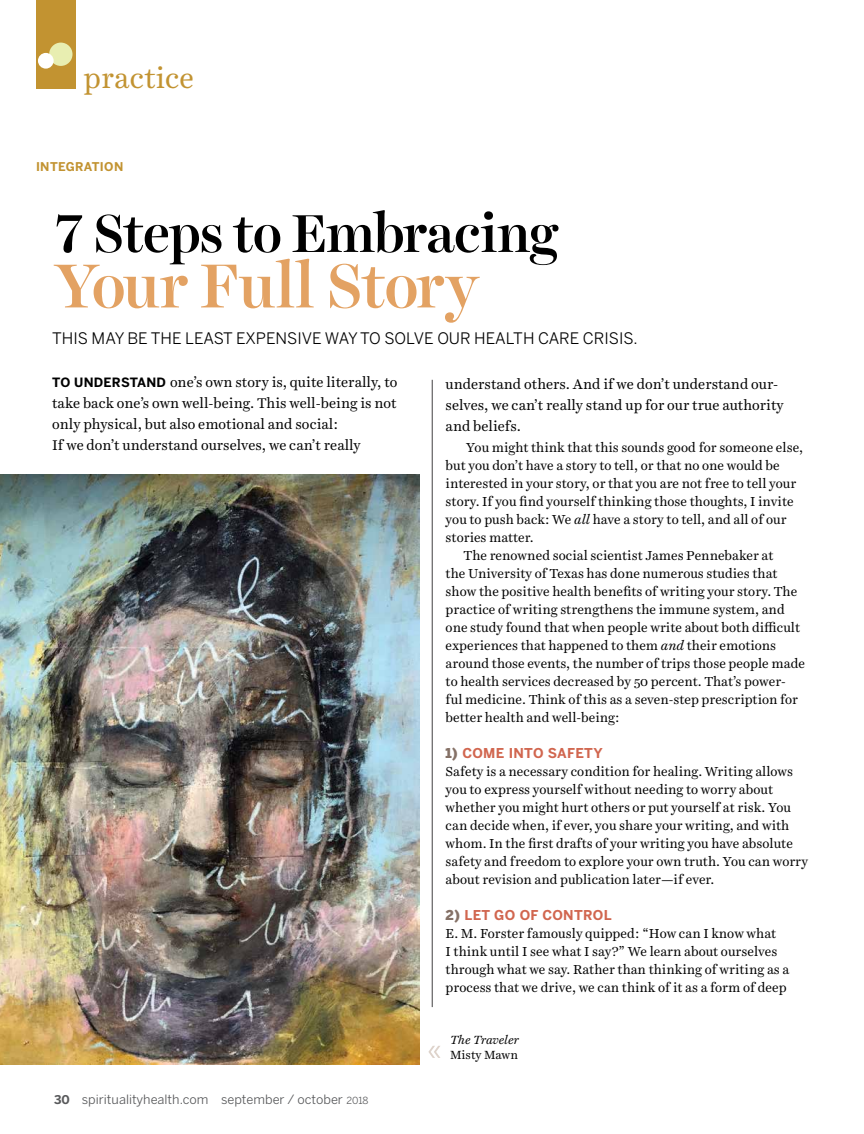
<style>
.page{position:relative;width:864px;height:1134px;background:#fff}
.page>*{position:absolute;margin:0;border:0;box-sizing:border-box;transform-origin:0 0}
.t1{font:500 63px "Harriet Display";letter-spacing:-.01em;color:#e3a263}
.t2{font:500 54px "Harriet Display";letter-spacing:-.02em;color:#000}
.t3{font:29.25px "Harriet Text";color:#c29331}
.t4{font:15.75px "Benton Sans";color:#000}
.t5{font:14.25px/21px "Harriet Text";color:#000}
.t6{font:700 13.5px "Benton Sans";letter-spacing:.025em;color:#d1664f}
.t7{font:13.2px/18px "Harriet Text";color:#000}
.t8{font:12.75px "Benton Sans";color:#58595b}
.t9{font:700 12px "Benton Sans";letter-spacing:.03em;color:#c29331}
.t10{font:italic 12px "Harriet Text";letter-spacing:-.005em;color:#000}
.t11{font:12px "Harriet Text";color:#000}
.s1{font-family:"Benton Sans";font-weight:700;font-size:12.75px}
.s2{font-weight:700;font-size:12px}
.s3{font-size:9.75px}
.s4{font-style:italic}
.s5{font-weight:900;color:#857166}
</style>
<div class="page">
<hr style="left:432px;top:380px;width:1px;height:627px;background:#414042">
<div style="left:36px;top:0;width:39px;height:89px;background:#c29331"></div>
<div style="left:49px;top:43px;width:24px;height:23px;background:#e8eeb1;border-radius:50%"></div>
<div style="left:38px;top:53px;width:16px;height:16px;background:#fff;border-radius:50%"></div>
<svg style="left:428px;top:1046px;width:12px;height:12px"></svg>
<img style="left:0;top:475px;width:419px;height:589px">
<h3 class="t3" style="left:84px;top:57px;width:112px">practice</h3>
<p class="t9" style="left:36px;top:160px;width:89px">INTEGRATION</p>
<h2 class="t2" style="left:54px;top:196px;width:506px">7 Steps to Embracing</h2>
<h1 class="t1" style="left:54px;top:242px;width:427px">Your Full Story</h1>
<p class="t4" style="left:52px;top:329px;width:587px">THIS MAY BE THE LEAST EXPENSIVE WAY TO SOLVE OUR HEALTH CARE CRISIS.</p>
<p class="t5" style="left:52px;top:371px;width:347px"><span class="s1">TO UNDERSTAND</span> one’s own story is, quite literally, to take back one’s own well-being. This well-being is not only physical, but also emotional and social:<br>If we don’t understand ourselves, we can’t really</p>
<p class="t8" style="left:54px;top:1091px;width:316px"><span class="s2">30</span> spiritualityhealth.com september / october <span class="s3">2018</span></p>
<p class="t5" style="left:446px;top:373px;width:340px">understand others. And if we don’t understand our&shy;selves, we can’t really stand up for our true authority and beliefs.</p>
<p class="t7" style="left:466px;top:438px;width:338px">You might think that this sounds good for someone else,</p>
<p class="t7" style="left:446px;top:456px;width:336px">but you don’t have a story to tell, or that no one would be</p>
<p class="t7" style="left:446px;top:474px;width:352px">interested in your story, or that you are not free to tell your</p>
<p class="t7" style="left:446px;top:492px;width:350px">story. If you find yourself thinking those thoughts, I invite</p>
<p class="t7" style="left:446px;top:510px;width:343px">you to push back: We <span class="s4">all</span> have a story to tell, and all of our</p>
<p class="t7" style="left:446px;top:528px;width:90px">stories matter.</p>
<p class="t7" style="left:464px;top:546px;width:311px">The renowned social scientist James Pennebaker at</p>
<p class="t7" style="left:446px;top:564px;width:333px">the University of Texas has done numerous studies that</p>
<p class="t7" style="left:446px;top:582px;width:353px">show the positive health benefits of writing your story. The</p>
<p class="t7" style="left:446px;top:600px;width:341px">practice of writing strengthens the immune system, and</p>
<p class="t7" style="left:446px;top:618px;width:356px">one study found that when people write about both difficult</p>
<p class="t7" style="left:446px;top:636px;width:332px">experiences that happened to them <span class="s4">and</span> their emotions</p>
<p class="t7" style="left:446px;top:654px;width:361px">around those events, the number of trips those people made</p>
<p class="t7" style="left:446px;top:672px;width:342px">to health services decreased by 50 percent. That’s power-</p>
<p class="t7" style="left:446px;top:690px;width:354px">ful medicine. Think of this as a seven-step prescription for</p>
<p class="t7" style="left:446px;top:708px;width:176px">better health and well-being:</p>
<p class="t6" style="left:446px;top:745px;width:159px"><span class="s5">1)</span> COME INTO SAFETY</p>
<p class="t7" style="left:446px;top:762px;width:364px">Safety is a necessary condition for healing. Writing allows you to express yourself without needing to worry about whether you might hurt others or put yourself at risk. You can decide when, if ever, you share your writing, and with whom. In the first drafts of your writing you have absolute safety and freedom to explore your own truth. You can worry about revision and publication later—if ever.</p>
<p class="t6" style="left:446px;top:907px;width:168px"><span class="s5">2)</span> LET GO OF CONTROL</p>
<p class="t7" style="left:446px;top:924px;width:345px">E. M. Forster famously quipped: “How can I know what<br>I think until I see what I say?” We learn about ourselves through what we say. Rather than thinking of writing as a process that we drive, we can think of it as a form of deep</p>
<p class="t10" style="left:450px;top:1032px;width:71px">The Traveler</p>
<p class="t11" style="left:450px;top:1047px;width:70px">Misty Mawn</p>
</div>
